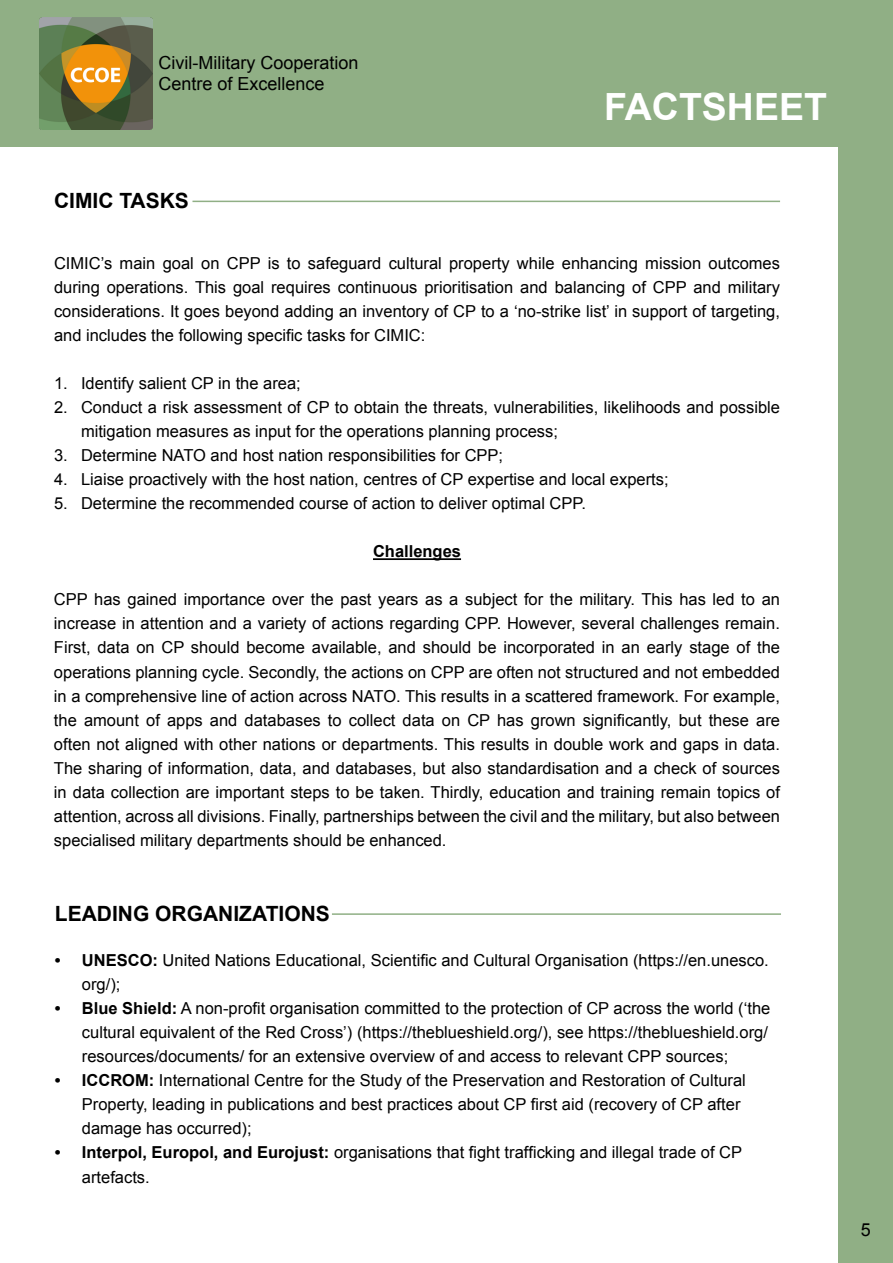
<style>
.page{position:relative;width:893px;height:1263px;background:#fff}
.page>*{position:absolute;margin:0;border:0;box-sizing:border-box;transform-origin:0 0}
.t1{font:700 37.5px "Arial";color:#fff}
.t2{font:700 21px "Arial";color:#000}
.t3{font:18px/21.6px "Arial";color:#000}
.t4{font:16.5px/24px "Arial";color:#000}
.t5{font:700 16.5px "Arial";color:#000}
.s1{font-weight:700}
</style>
<div class="page">
<hr style="left:373px;top:558px;width:88px;height:2px;background:#000">
<hr style="left:192px;top:201px;width:588px;height:1px;background:#90af85">
<hr style="left:332px;top:913px;width:449px;height:2px;background:#90af85">
<div style="left:0;top:0;width:893px;height:147px;background:#90af85"></div>
<div style="left:839px;top:147px;width:54px;height:1116px;background:#90af85"></div>
<img style="left:40px;top:17px;width:112px;height:113px">
<p class="t3" style="left:158px;top:52px;width:202px">Civil-Military Cooperation<br>Centre of Excellence</p>
<p class="t2" style="left:54px;top:187px;width:136px">CIMIC TASKS</p>
<h1 class="t1" style="left:604px;top:82px;width:224px">FACTSHEET</h1>
<p class="t4" style="left:54px;top:252px;width:727px;text-align:justify">CIMIC’s main goal on CPP is to safeguard cultural property while enhancing mission outcomes during operations. This goal requires continuous prioritisation and balancing of CPP and military considerations. It goes beyond adding an inventory of CP to a ‘no-strike list’ in support of targeting, and includes the following specific tasks for CIMIC:</p>
<p class="t4" style="left:54px;top:372px;width:248px">1. Identify salient CP in the area;</p>
<p class="t4" style="left:81px;top:396px;width:700px;text-indent:-27px">2. Conduct a risk assessment of CP to obtain the threats, vulnerabilities, likelihoods and possible mitigation measures as input for the operations planning process;</p>
<p class="t4" style="left:54px;top:444px;width:451px">3. Determine NATO and host nation responsibilities for CPP;</p>
<p class="t4" style="left:54px;top:468px;width:616px">4. Liaise proactively with the host nation, centres of CP expertise and local experts;</p>
<p class="t4" style="left:54px;top:492px;width:534px">5. Determine the recommended course of action to deliver optimal CPP.</p>
<p class="t5" style="left:373px;top:541px;width:90px">Challenges</p>
<p class="t4" style="left:54px;top:588px;width:727px;text-align:justify">CPP has gained importance over the past years as a subject for the military. This has led to an increase in attention and a variety of actions regarding CPP. However, several challenges remain.<br>First, data on CP should become available, and should be incorporated in an early stage of the operations planning cycle. Secondly, the actions on CPP are often not structured and not embedded in a comprehensive line of action across NATO. This results in a scattered framework. For example, the amount of apps and databases to collect data on CP has grown significantly, but these are often not aligned with other nations or departments. This results in double work and gaps in data.<br>The sharing of information, data, and databases, but also standardisation and a check of sources in data collection are important steps to be taken. Thirdly, education and training remain topics of attention, across all divisions. Finally, partnerships between the civil and the military, but also between specialised military departments should be enhanced.</p>
<p class="t2" style="left:55px;top:900px;width:276px">LEADING ORGANIZATIONS</p>
<p class="t4" style="left:82px;top:949px;width:688px;text-indent:-27px"><span class="s1">• UNESCO:</span> United Nations Educational, Scientific and Cultural Organisation (https://en.unesco. org/);</p>
<p class="t4" style="left:82px;top:997px;width:690px;text-indent:-27px"><span class="s1">• Blue Shield:</span> A non-profit organisation committed to the protection of CP across the world (‘the cultural equivalent of the Red Cross’) (https://theblueshield.org/), see https://theblueshield.org/ resources/documents/ for an extensive overview of and access to relevant CPP sources;</p>
<p class="t4" style="left:82px;top:1069px;width:665px;text-indent:-27px"><span class="s1">• ICCROM:</span> International Centre for the Study of the Preservation and Restoration of Cultural<br>Property, leading in publications and best practices about CP first aid (recovery of CP after damage has occurred);</p>
<p class="t4" style="left:82px;top:1141px;width:662px;text-indent:-27px"><span class="s1">• Interpol, Europol, and Eurojust:</span> organisations that fight trafficking and illegal trade of CP artefacts.</p>
<p class="t3" style="left:861px;top:1219px;width:12px">5</p>
</div>
